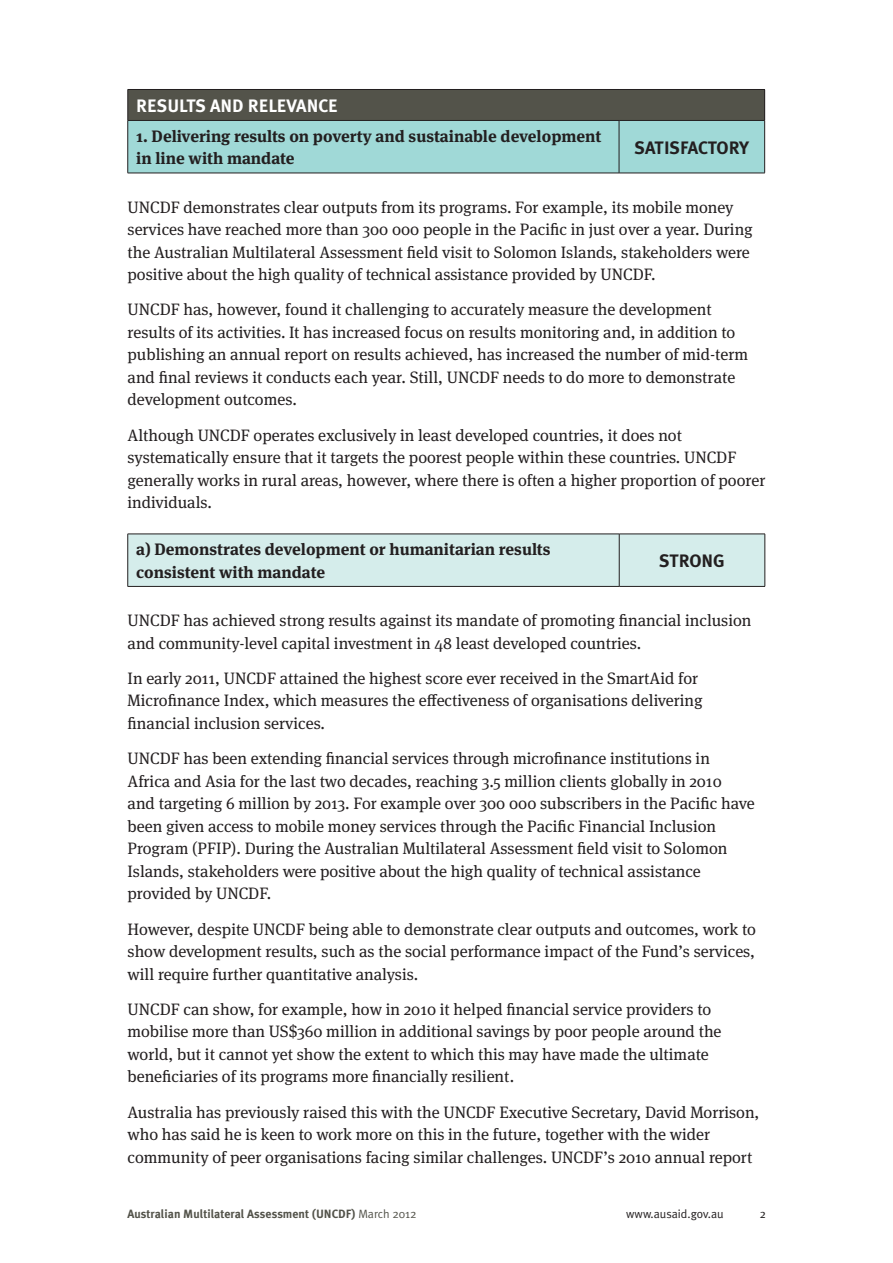
<style>
.page{position:relative;width:893px;height:1263px;background:#fff}
.page>*{position:absolute;margin:0;border:0;box-sizing:border-box;transform-origin:0 0}
._08a__TABLE_HEADING{font:700 18px "Meta Plus";color:#fff}
._08bbbb_RIGHT_COLUMN{font:700 18px "Meta Plus";color:#231f20}
._04__BODY_TEXT{font:16.5px/22.5px "Meta Serif OT";color:#231f20}
._04__BODY_TEXT-2{font:700 16.5px/22.5px "Meta Serif OT";color:#231f20}
.t1{font:700 12px "Meta Plus";color:#53534a}
.t2{font:12px "Meta Plus Normal";color:#231f20}
.t3{font:12px "Meta Serif OT";color:#231f20}
.s1{font-family:"Meta Plus Normal";font-weight:400}
</style>
<div class="page">
<div style="left:128px;top:89px;width:637px;height:31px;background:#53534a"></div>
<div style="left:128px;top:121px;width:636px;height:52px;background:#a0d9d7"></div>
<hr style="left:128px;top:89px;width:491px;height:1px;background:#231f20">
<hr style="left:127px;top:90px;width:1px;height:30px;background:#231f20">
<hr style="left:619px;top:89px;width:146px;height:1px;background:#231f20">
<hr style="left:127px;top:121px;width:1px;height:52px;background:#231f20">
<hr style="left:619px;top:121px;width:1px;height:52px;background:#231f20">
<hr style="left:764px;top:121px;width:1px;height:52px;background:#231f20">
<hr style="left:128px;top:173px;width:491px;height:1px;background:#231f20">
<hr style="left:619px;top:173px;width:146px;height:1px;background:#231f20">
<hr style="left:764px;top:90px;width:1px;height:30px;background:#231f20">
<hr style="left:128px;top:120px;width:491px;height:1px;background:#231f20">
<hr style="left:619px;top:120px;width:146px;height:1px;background:#231f20">
<div style="left:128px;top:535px;width:637px;height:51px;background:#d5edeb"></div>
<hr style="left:128px;top:534px;width:491px;height:1px;background:#231f20">
<hr style="left:127px;top:534px;width:1px;height:52px;background:#231f20">
<hr style="left:619px;top:534px;width:146px;height:1px;background:#231f20">
<hr style="left:619px;top:534px;width:1px;height:52px;background:#231f20">
<hr style="left:765px;top:534px;width:1px;height:52px;background:#231f20">
<hr style="left:128px;top:586px;width:491px;height:1px;background:#231f20">
<hr style="left:619px;top:586px;width:146px;height:1px;background:#231f20">
<p class="_08a__TABLE_HEADING" style="left:136px;top:95px;width:203px">RESULTS AND RELEVANCE</p>
<p class="_04__BODY_TEXT-2" style="left:136px;top:125px;width:467px">1. Delivering results on poverty and sustainable development in line with mandate</p>
<p class="_08bbbb_RIGHT_COLUMN" style="left:635px;top:137px;width:116px">SATISFACTORY</p>
<p class="_04__BODY_TEXT" style="left:128px;top:196px;width:627px">UNCDF demonstrates clear outputs from its programs. For example, its mobile money services have reached more than 300 000 people in the Pacific in just over a year. During the Australian Multilateral Assessment field visit to Solomon Islands, stakeholders were positive about the high quality of technical assistance provided by UNCDF.</p>
<p class="_04__BODY_TEXT" style="left:128px;top:299px;width:622px">UNCDF has, however, found it challenging to accurately measure the development results of its activities. It has increased focus on results monitoring and, in addition to publishing an annual report on results achieved, has increased the number of mid-term and final reviews it conducts each year. Still, UNCDF needs to do more to demonstrate development outcomes.</p>
<p class="_04__BODY_TEXT" style="left:128px;top:424px;width:639px">Although UNCDF operates exclusively in least developed countries, it does not systematically ensure that it targets the poorest people within these countries. UNCDF generally works in rural areas, however, where there is often a higher proportion of poorer individuals.</p>
<p class="_04__BODY_TEXT-2" style="left:136px;top:539px;width:416px">a) Demonstrates development or humanitarian results consistent with mandate</p>
<p class="_08bbbb_RIGHT_COLUMN" style="left:659px;top:550px;width:67px">STRONG</p>
<p class="_04__BODY_TEXT" style="left:128px;top:609px;width:625px">UNCDF has achieved strong results against its mandate of promoting financial inclusion and community-level capital investment in 48 least developed countries.</p>
<p class="_04__BODY_TEXT" style="left:128px;top:667px;width:577px">In early 2011, UNCDF attained the highest score ever received in the SmartAid for<br>Microfinance Index, which measures the effectiveness of organisations delivering financial inclusion services.</p>
<p class="_04__BODY_TEXT" style="left:128px;top:747px;width:629px">UNCDF has been extending financial services through microfinance institutions in Africa and Asia for the last two decades, reaching 3.5 million clients globally in 2010<br>and targeting 6 million by 2013. For example over 300 000 subscribers in the Pacific have been given access to mobile money services through the Pacific Financial Inclusion Program (PFIP). During the Australian Multilateral Assessment field visit to Solomon Islands, stakeholders were positive about the high quality of technical assistance provided by UNCDF.</p>
<p class="_04__BODY_TEXT" style="left:128px;top:918px;width:630px;text-align:justify">However, despite UNCDF being able to demonstrate clear outputs and outcomes, work to show development results, such as the social performance impact of the Fund’s services, will require further quantitative analysis.</p>
<p class="_04__BODY_TEXT" style="left:128px;top:998px;width:595px">UNCDF can show, for example, how in 2010 it helped financial service providers to mobilise more than US$360 million in additional savings by poor people around the world, but it cannot yet show the extent to which this may have made the ultimate beneficiaries of its programs more financially resilient.</p>
<p class="_04__BODY_TEXT" style="left:128px;top:1101px;width:633px">Australia has previously raised this with the UNCDF Executive Secretary, David Morrison, who has said he is keen to work more on this in the future, together with the wider community of peer organisations facing similar challenges. UNCDF’s 2010 annual report</p>
<p class="t1" style="left:128px;top:1207px;width:290px">Australian Multilateral Assessment (UNCDF) <span class="s1">March 2012</span></p>
<p class="t2" style="left:626px;top:1207px;width:99px">www.ausaid.gov.au</p>
<p class="t3" style="left:760px;top:1207px;width:7px">2</p>
</div>
